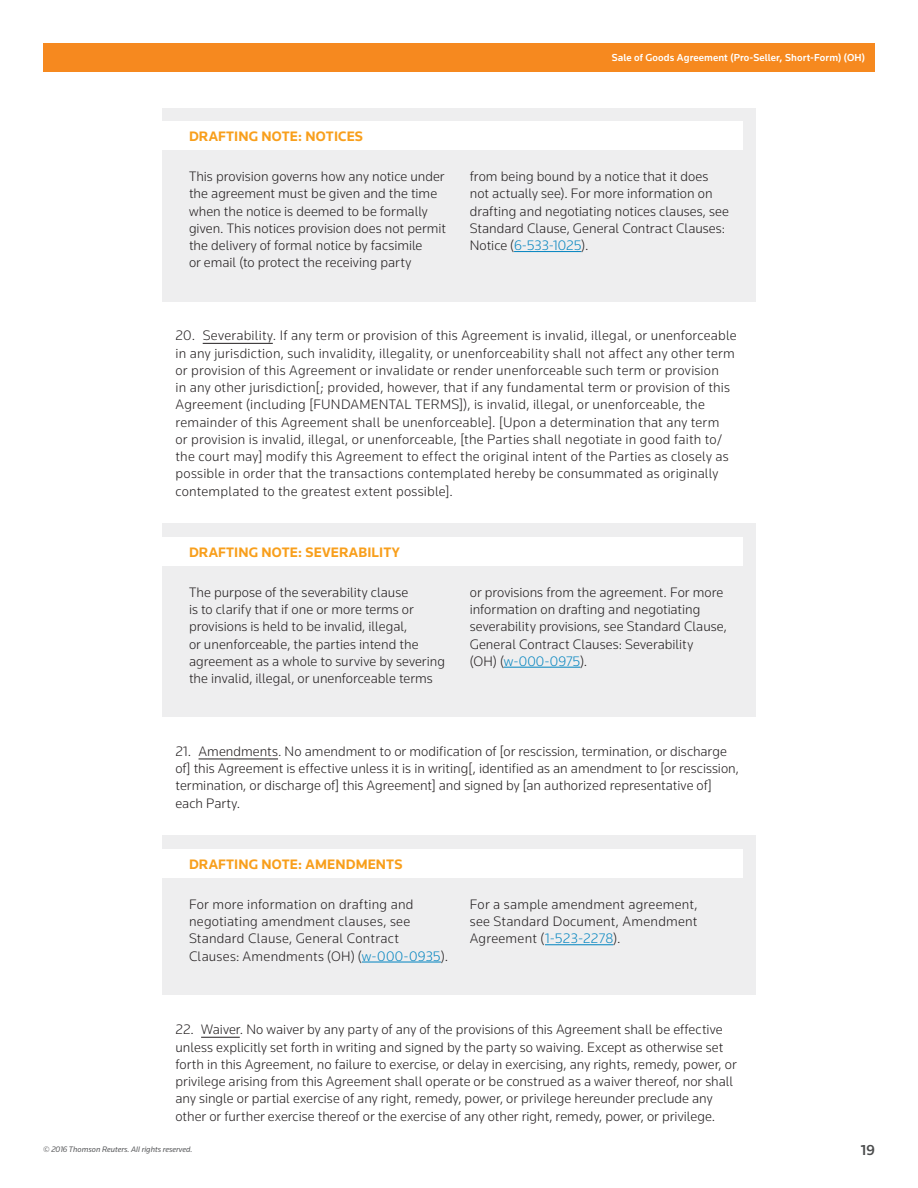
<style>
.page{position:relative;width:918px;height:1188px;background:#fff}
.page>*{position:absolute;margin:0;border:0;box-sizing:border-box;transform-origin:0 0}
.t1{font:500 15px "Knowledge";color:#4b4c4d}
.t2{font:300 14.25px/17.2px "Knowledge";letter-spacing:.005em;color:#231f20}
.t3{font:700 14.25px "Knowledge";letter-spacing:.01em;color:#f89f1c}
.t4{font:500 10.5px "Knowledge";letter-spacing:.01em;color:#fff}
.t5{font:italic 8.25px "Knowledge";color:#57585a}
.s1{color:#0083bf}
</style>
<div class="page">
<div style="left:43px;top:43px;width:832px;height:29px;background:#f6891f"></div>
<hr style="left:203px;top:343px;width:70px;height:1px;background:#231f20">
<div style="left:162px;top:108px;width:594px;height:193px;background:#eeeeef"></div>
<hr style="left:514px;top:251px;width:67px;height:1px;background:#0083bf">
<div style="left:162px;top:122px;width:581px;height:28px;background:#fff"></div>
<div style="left:162px;top:524px;width:594px;height:193px;background:#eeeeef"></div>
<hr style="left:504px;top:667px;width:76px;height:1px;background:#0083bf">
<div style="left:162px;top:537px;width:581px;height:28px;background:#fff"></div>
<hr style="left:199px;top:759px;width:79px;height:1px;background:#231f20">
<div style="left:162px;top:836px;width:594px;height:159px;background:#eeeeef"></div>
<hr style="left:362px;top:962px;width:79px;height:1px;background:#0083bf">
<hr style="left:545px;top:945px;width:68px;height:1px;background:#0083bf">
<div style="left:162px;top:849px;width:581px;height:29px;background:#fff"></div>
<hr style="left:201px;top:1037px;width:39px;height:1px;background:#231f20">
<p class="t3" style="left:189px;top:128px;width:176px">DRAFTING NOTE: NOTICES</p>
<p class="t4" style="left:612px;top:51px;width:255px">Sale of Goods Agreement (Pro-Seller, Short-Form) (OH)</p>
<p class="t2" style="left:189px;top:168px;width:259px">This provision governs how any notice under the agreement must be given and the time when the notice is deemed to be formally given. This notices provision does not permit the delivery of formal notice by facsimile<br>or email (to protect the receiving party</p>
<p class="t2" style="left:470px;top:168px;width:261px">from being bound by a notice that it does not actually see). For more information on drafting and negotiating notices clauses, see Standard Clause, General Contract Clauses:<br>Notice (<span class="s1">6-533-1025</span>).</p>
<p class="t2" style="left:176px;top:327px;width:563px">20. Severability. If any term or provision of this Agreement is invalid, illegal, or unenforceable in any jurisdiction, such invalidity, illegality, or unenforceability shall not affect any other term or provision of this Agreement or invalidate or render unenforceable such term or provision<br>in any other jurisdiction[; provided, however, that if any fundamental term or provision of this Agreement (including [FUNDAMENTAL TERMS]), is invalid, illegal, or unenforceable, the remainder of this Agreement shall be unenforceable]. [Upon a determination that any term<br>or provision is invalid, illegal, or unenforceable, [the Parties shall negotiate in good faith to/ the court may] modify this Agreement to effect the original intent of the Parties as closely as possible in order that the transactions contemplated hereby be consummated as originally contemplated to the greatest extent possible].</p>
<p class="t3" style="left:189px;top:543px;width:212px">DRAFTING NOTE: SEVERABILITY</p>
<p class="t2" style="left:189px;top:583px;width:258px">The purpose of the severability clause<br>is to clarify that if one or more terms or provisions is held to be invalid, illegal,<br>or unenforceable, the parties intend the agreement as a whole to survive by severing the invalid, illegal, or unenforceable terms</p>
<p class="t2" style="left:470px;top:583px;width:259px">or provisions from the agreement. For more information on drafting and negotiating severability provisions, see Standard Clause, General Contract Clauses: Severability<br>(OH) (<span class="s1">w-000-0975</span>).</p>
<p class="t2" style="left:176px;top:742px;width:565px">21. Amendments. No amendment to or modification of [or rescission, termination, or discharge of] this Agreement is effective unless it is in writing[, identified as an amendment to [or rescission, termination, or discharge of] this Agreement] and signed by [an authorized representative of] each Party.</p>
<p class="t3" style="left:189px;top:855px;width:215px">DRAFTING NOTE: AMENDMENTS</p>
<p class="t2" style="left:189px;top:895px;width:261px">For more information on drafting and negotiating amendment clauses, see Standard Clause, General Contract Clauses: Amendments (OH) (<span class="s1">w-000-0935</span>).</p>
<p class="t2" style="left:470px;top:895px;width:229px;text-align:justify">For a sample amendment agreement, see Standard Document, Amendment Agreement (<span class="s1">1-523-2278</span>).</p>
<p class="t2" style="left:176px;top:1021px;width:563px">22. Waiver. No waiver by any party of any of the provisions of this Agreement shall be effective unless explicitly set forth in writing and signed by the party so waiving. Except as otherwise set forth in this Agreement, no failure to exercise, or delay in exercising, any rights, remedy, power, or privilege arising from this Agreement shall operate or be construed as a waiver thereof, nor shall any single or partial exercise of any right, remedy, power, or privilege hereunder preclude any other or further exercise thereof or the exercise of any other right, remedy, power, or privilege.</p>
<p class="t5" style="left:43px;top:1144px;width:151px">© 2016 Thomson Reuters. All rights reserved.</p>
<p class="t1" style="left:861px;top:1141px;width:15px">19</p>
</div>
